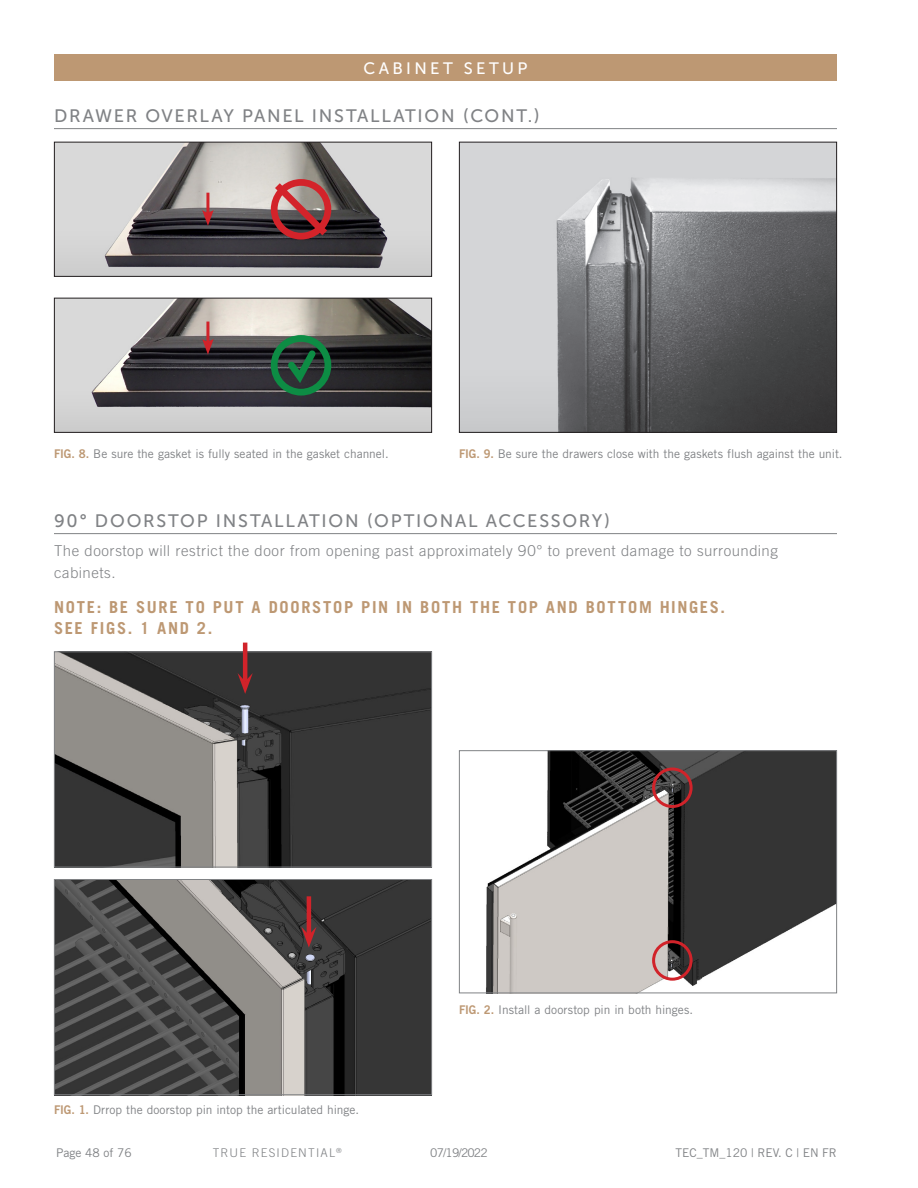
<style>
.page{position:relative;width:918px;height:1188px;background:#fff}
.page>*{position:absolute;margin:0;border:0;box-sizing:border-box;transform-origin:0 0}
.Paragraph_subheads_w{font:18px "Museo Sans 500";letter-spacing:.095em;color:#808285}
.Body_copy-NOTES_GOLD{font:700 16.5px/21px "Trade Gothic LT Std";letter-spacing:.105em;color:#bd9873}
.Section_Headers{font:16.5px "Museo Sans 500";letter-spacing:.2em;color:#fff}
.Body_copy{font:300 15px/22.5px "Trade Gothic LT Std";letter-spacing:.03em;color:#808285}
.Caption_FIG_Regular{font:12px "Trade Gothic LT Std";color:#808285}
.t1{font:300 12px "Trade Gothic LT Std";letter-spacing:.1em;color:#808285}
.s1{font-family:"Trade Gothic LT Std Bd 2";color:#bd9873}
</style>
<div class="page">
<hr style="left:54px;top:533px;width:783px;height:1px;background:#808285">
<img style="left:56px;top:653px;width:374px;height:212px">
<div style="left:54px;top:651px;width:378px;height:216px;border:1px solid #808285"></div>
<hr style="left:243px;top:643px;width:4px;height:38px;background:#d1232a">
<svg style="left:238px;top:673px;width:15px;height:21px"></svg>
<img style="left:56px;top:881px;width:374px;height:212px">
<div style="left:54px;top:879px;width:378px;height:216px;border:1px solid #808285"></div>
<hr style="left:307px;top:896px;width:4px;height:39px;background:#d1232a">
<svg style="left:301px;top:927px;width:15px;height:21px"></svg>
<div style="left:54px;top:54px;width:783px;height:27px;background:#bd9873"></div>
<img style="left:461px;top:144px;width:374px;height:287px">
<div style="left:459px;top:142px;width:378px;height:291px;border:1px solid #231f20"></div>
<img style="left:56px;top:144px;width:374px;height:131px">
<div style="left:54px;top:142px;width:378px;height:135px;border:1px solid #231f20"></div>
<svg style="left:271px;top:179px;width:60px;height:61px;background:#974e4f"></svg>
<hr style="left:206px;top:193px;width:3px;height:22px;background:#d1232a">
<svg style="left:202px;top:210px;width:12px;height:16px"></svg>
<img style="left:56px;top:300px;width:374px;height:131px">
<div style="left:54px;top:298px;width:378px;height:135px;border:1px solid #231f20"></div>
<svg style="left:271px;top:335px;width:60px;height:61px;background:#27583e"></svg>
<hr style="left:206px;top:322px;width:3px;height:22px;background:#d1232a">
<svg style="left:202px;top:339px;width:12px;height:16px"></svg>
<hr style="left:54px;top:128px;width:783px;height:1px;background:#808285">
<img style="left:486px;top:752px;width:349px;height:239px">
<div style="left:459px;top:750px;width:378px;height:243px;border:1px solid #808285"></div>
<div style="left:652px;top:768px;width:41px;height:40px;border:3px solid #d1232a;border-radius:50%"></div>
<div style="left:652px;top:940px;width:41px;height:41px;border:3px solid #d1232a;border-radius:50%"></div>
<p class="Section_Headers" style="left:363px;top:59px;width:166px">CABINET SETUP</p>
<p class="Paragraph_subheads_w" style="left:54px;top:105px;width:487px">DRAWER OVERLAY PANEL INSTALLATION (CONT.)</p>
<p class="Caption_FIG_Regular" style="left:54px;top:446px;width:336px"><span class="s1">FIG. 8.</span> Be sure the gasket is fully seated in the gasket channel.</p>
<p class="Caption_FIG_Regular" style="left:459px;top:446px;width:385px"><span class="s1">FIG. 9.</span> Be sure the drawers close with the gaskets flush against the unit.</p>
<p class="Paragraph_subheads_w" style="left:54px;top:510px;width:558px">90° DOORSTOP INSTALLATION (OPTIONAL ACCESSORY)</p>
<p class="Body_copy" style="left:54px;top:539px;width:725px">The doorstop will restrict the door from opening past approximately 90° to prevent damage to surrounding cabinets.</p>
<p class="Body_copy-NOTES_GOLD" style="left:54px;top:596px;width:673px">NOTE: BE SURE TO PUT A DOORSTOP PIN IN BOTH THE TOP AND BOTTOM HINGES.<br>SEE FIGS. 1 AND 2.</p>
<p class="Caption_FIG_Regular" style="left:54px;top:1102px;width:307px"><span class="s1">FIG. 1.</span> Drrop the doorstop pin intop the articulated hinge.</p>
<p class="Caption_FIG_Regular" style="left:459px;top:1003px;width:236px"><span class="s1">FIG. 2.</span> Install a doorstop pin in both hinges.</p>
<p class="t1" style="left:213px;top:1145px;width:130px">TRUE RESIDENTIAL<sup>®</sup></p>
<p class="Caption_FIG_Regular" style="left:56px;top:1145px;width:77px">Page 48 of 76</p>
<p class="Caption_FIG_Regular" style="left:430px;top:1145px;width:59px">07/19/2022</p>
<p class="Caption_FIG_Regular" style="left:675px;top:1145px;width:163px">TEC_TM_120 | REV. C | EN FR</p>
</div>
